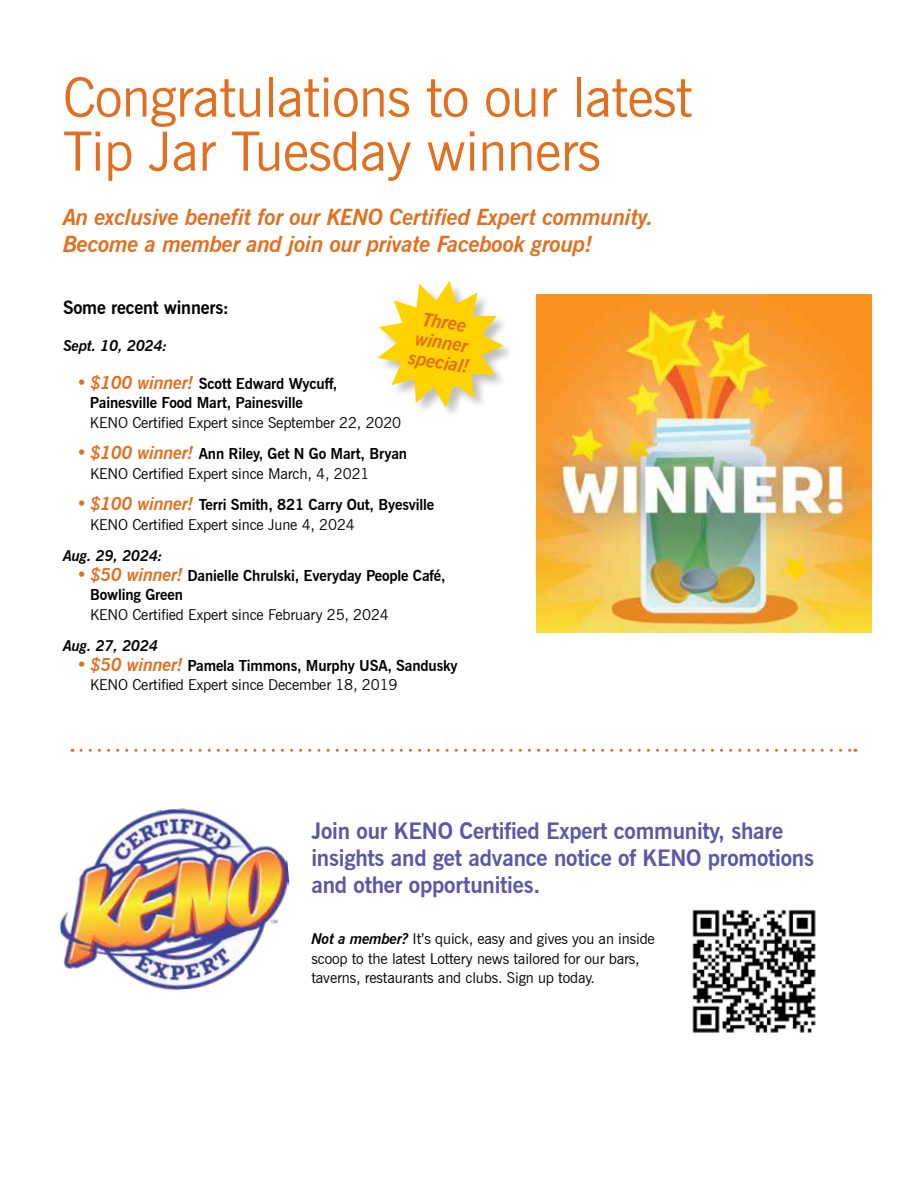
<style>
.page{position:relative;width:918px;height:1188px;background:#fff}
.page>*{position:absolute;margin:0;border:0;box-sizing:border-box;transform-origin:0 0}
.t1{font:54px/54px "News Gothic BT";letter-spacing:-.01em;color:#e36f1e}
.t2{font:700 22.5px/27px "News Gothic BT";letter-spacing:-.01em;color:#5b57a6}
.t3{font:italic 700 22.5px/27px "News Gothic BT";letter-spacing:-.01em;color:#e36f1e}
.t4{font:italic 700 18.9px/20.1px "News Gothic BT";color:#e36f1e;text-align:center}
.t5{font:700 18px "News Gothic BT";letter-spacing:-.01em;color:#000}
.t6{font:15px/19.5px "News Gothic BT";letter-spacing:-.01em;color:#000}
.t7{font:700 15px/19.5px "News Gothic BT";letter-spacing:-.01em;color:#000}
.t8{font:italic 700 15px "News Gothic BT";letter-spacing:-.01em;color:#000}
.s1{font-style:italic;font-size:18px;color:#e36f1e}
.s2{font-weight:700;font-style:italic;font-size:18px;color:#e36f1e}
.s3{font-weight:700}
.s4{font-weight:700;font-style:italic}
</style>
<div class="page">
<img style="left:60px;top:808px;width:230px;height:182px">
<img style="left:692px;top:909px;width:124px;height:124px">
<img style="left:536px;top:294px;width:335px;height:338px">
<svg style="left:378px;top:281px;width:125px;height:127px"></svg>
<svg style="left:81px;top:749px;width:775px;height:3px"></svg>
<h1 class="t1" style="left:63px;top:70px;width:631px">Congratulations to our latest<br>Tip Jar Tuesday winners</h1>
<h2 class="t3" style="left:63px;top:203px;width:592px">An exclusive benefit for our KENO Certified Expert community.<br>Become a member and join our private Facebook group!</h2>
<p class="t5" style="left:63px;top:297px;width:168px">Some recent winners:</p>
<p class="t8" style="left:63px;top:337px;width:106px">Sept. 10, 2024:</p>
<p class="t7" style="left:90px;top:374px;width:249px;text-indent:-13px"><span class="s1">• $100 winner!</span> Scott Edward Wycuff,<br>Painesville Food Mart, Painesville</p>
<p class="t6" style="left:90px;top:413px;width:313px">KENO Certified Expert since September 22, 2020</p>
<p class="t6" style="left:90px;top:444px;width:319px;text-indent:-14px"><span class="s2">• $100 winner!</span> <span class="s3">Ann Riley, Get N Go Mart, Bryan<br></span>KENO Certified Expert since March, 4, 2021</p>
<p class="t6" style="left:90px;top:495px;width:346px;text-indent:-14px"><span class="s2">• $100 winner!</span> <span class="s3">Terri Smith, 821 Carry Out, Byesville<br></span>KENO Certified Expert since June 4, 2024</p>
<p class="t8" style="left:63px;top:547px;width:101px">Aug. 29, 2024:</p>
<p class="t7" style="left:90px;top:566px;width:357px;text-indent:-13px"><span class="s1">• $50 winner!</span> Danielle Chrulski, Everyday People Café,<br>Bowling Green</p>
<p class="t6" style="left:90px;top:605px;width:300px">KENO Certified Expert since February 25, 2024</p>
<p class="t8" style="left:63px;top:637px;width:97px">Aug. 27, 2024</p>
<p class="t6" style="left:90px;top:656px;width:369px;text-indent:-14px"><span class="s2">• $50 winner!</span> <span class="s3">Pamela Timmons, Murphy USA, Sandusky<br></span>KENO Certified Expert since December 18, 2019</p>
<p class="t4" style="left:417px;top:307px;width:63px;rotate:9deg">Three winner special!</p>
<h2 class="t2" style="left:311px;top:817px;width:504px">Join our KENO Certified Expert community, share insights and get advance notice of KENO promotions and other opportunities.</h2>
<p class="t6" style="left:311px;top:929px;width:345px"><span class="s4">Not a member?</span> It’s quick, easy and gives you an inside scoop to the latest Lottery news tailored for our bars, taverns, restaurants and clubs. Sign up today.</p>
</div>
